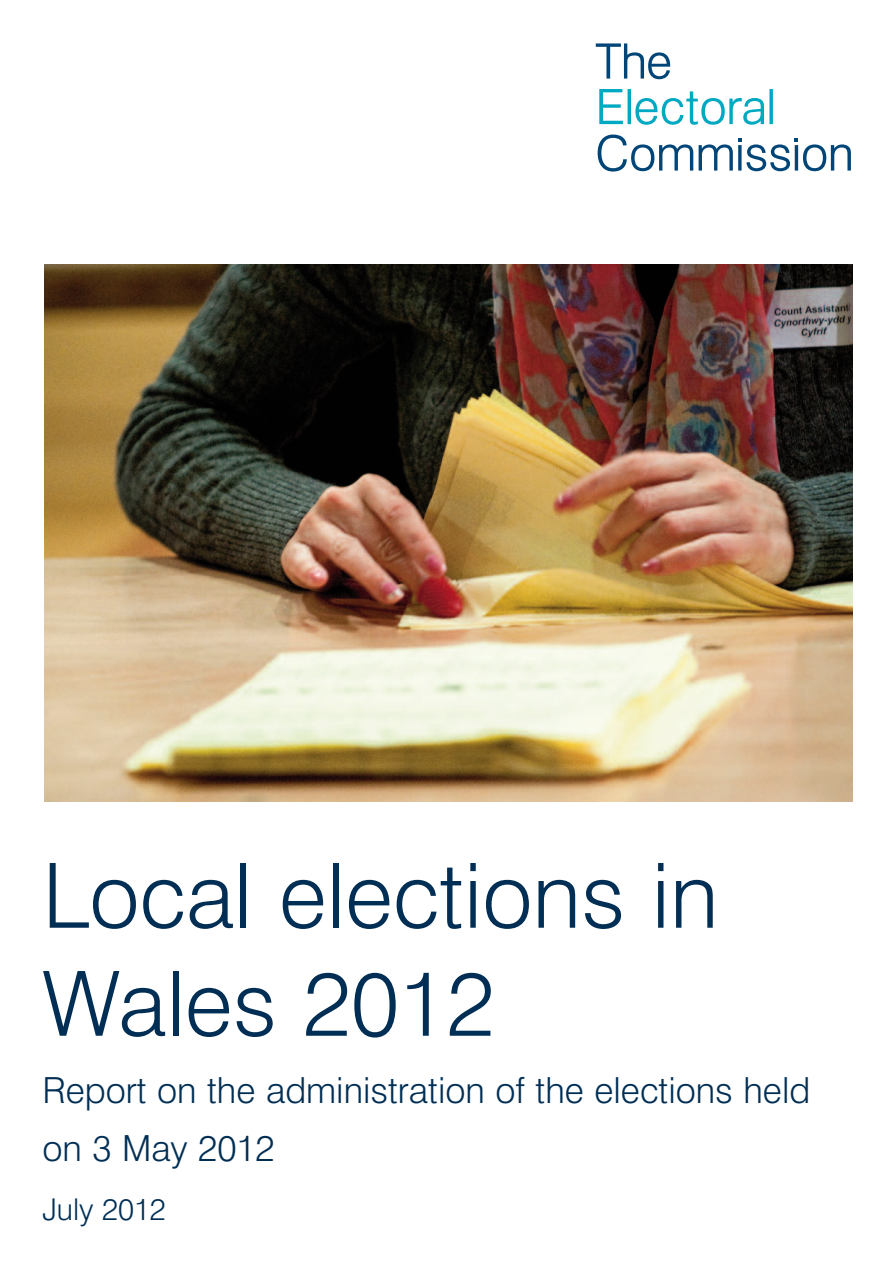
<style>
.page{position:relative;width:893px;height:1263px;background:#fff}
.page>*{position:absolute;margin:0;border:0;box-sizing:border-box;transform-origin:0 0}
.t1{font:300 90px/108px "Swiss 721 BT";color:#002e54}
.t2{font:300 36px/58.5px "Swiss 721 BT";color:#002e54}
.t3{font:300 30px "Swiss 721 BT";color:#002e54}
</style>
<div class="page">
<svg style="left:599px;top:89px;width:24px;height:35px"></svg>
<hr style="left:628px;top:89px;width:3px;height:35px;background:#00a9c2">
<svg style="left:769px;top:89px;width:4px;height:35px"></svg>
<svg style="left:635px;top:91px;width:129px;height:34px"></svg>
<svg style="left:598px;top:135px;width:95px;height:37px"></svg>
<svg style="left:699px;top:138px;width:151px;height:33px"></svg>
<svg style="left:596px;top:43px;width:74px;height:36px"></svg>
<img style="left:44px;top:265px;width:808px;height:536px">
<h1 class="t1" style="left:43px;top:851px;width:677px">Local elections in<br>Wales 2012</h1>
<p class="t2" style="left:43px;top:1064px;width:769px">Report on the administration of the elections held on 3 May 2012</p>
<p class="t3" style="left:43px;top:1198px;width:125px">July 2012</p>
</div>
